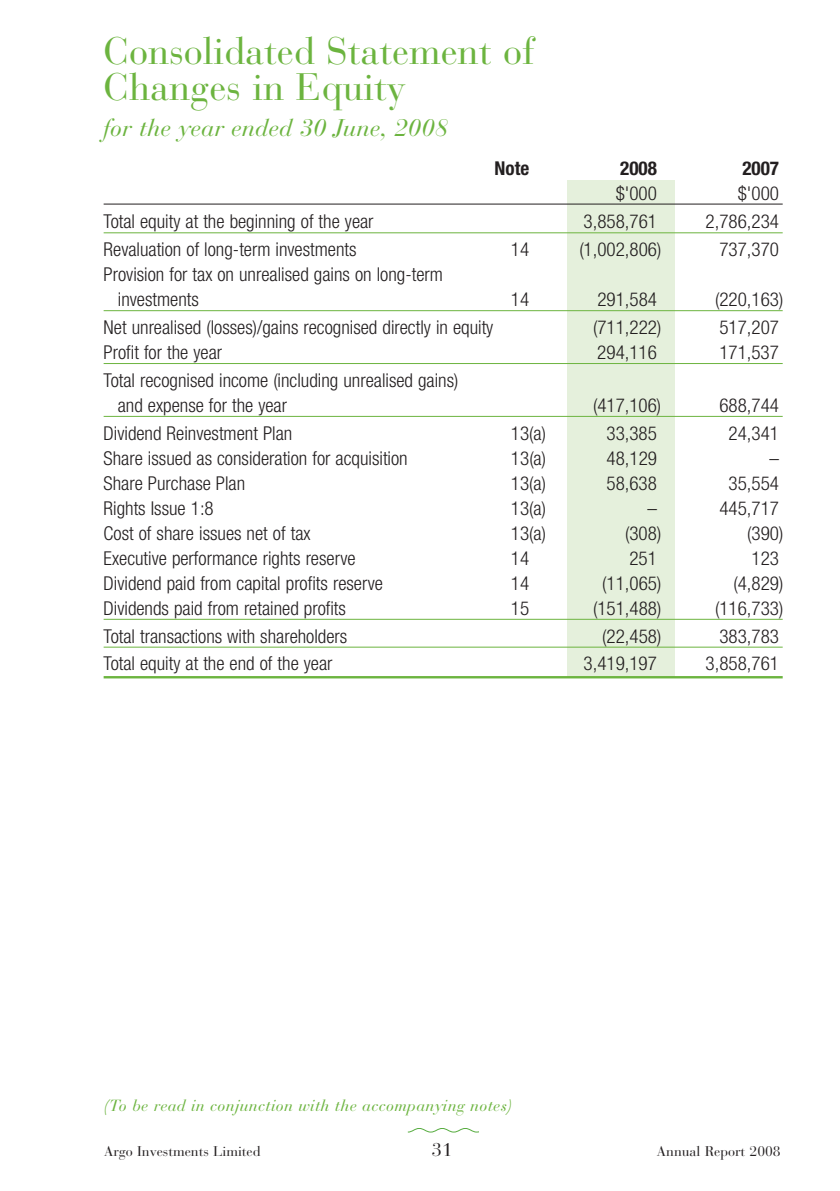
<style>
.page{position:relative;width:840px;height:1191px;background:#fff}
.page>*{position:absolute;margin:0;border:0;box-sizing:border-box;transform-origin:0 0}
.t1{font:38px/36px "Bauer Bodoni";color:#6cb43f}
.t2{font:italic 24px "Bauer Bodoni";color:#6cb43f}
.t3{font:300 condensed 19.2px/25px "Helvetica Neue";color:#231f20}
.t4{font:700 condensed 19.2px "Helvetica Neue";color:#231f20}
.t5{font:18.4px "Bauer Bodoni";color:#231f20}
.t6{font:italic 16px "Bauer Bodoni";letter-spacing:.015em;color:#6cb43f}
.t7{font:14px "Bauer Bodoni";color:#231f20}
</style>
<div class="page">
<svg style="left:407px;top:1128px;width:71px;height:4px"></svg>
<div style="left:566px;top:180px;width:108px;height:497px;background:#e5f0dc"></div>
<hr style="left:104px;top:204px;width:678px;height:1px;background:#231f20">
<hr style="left:104px;top:232px;width:678px;height:1px;background:#6cb43f">
<hr style="left:104px;top:310px;width:678px;height:1px;background:#6cb43f">
<hr style="left:104px;top:363px;width:678px;height:1px;background:#6cb43f">
<hr style="left:104px;top:416px;width:678px;height:1px;background:#6cb43f">
<hr style="left:104px;top:619px;width:678px;height:1px;background:#6cb43f">
<hr style="left:104px;top:647px;width:678px;height:1px;background:#6cb43f">
<hr style="left:104px;top:676px;width:678px;height:2px;background:#6cb43f">
<h1 class="t1" style="left:104px;top:37px;width:432px">Consolidated Statement of<br>Changes in Equity</h1>
<p class="t2" style="left:104px;top:119px;width:346px">for the year ended 30 June, 2008</p>
<p class="t4" style="left:494px;top:162px;width:36px">Note</p>
<p class="t4" style="left:620px;top:162px;width:38px">2008</p>
<p class="t4" style="left:742px;top:162px;width:38px">2007</p>
<p class="t3" style="left:615px;top:183px;width:43px">$'000</p>
<p class="t3" style="left:737px;top:183px;width:43px">$'000</p>
<p class="t3" style="left:104px;top:210px;width:271px">Total equity at the beginning of the year</p>
<p class="t3" style="left:583px;top:210px;width:75px">3,858,761</p>
<p class="t3" style="left:705px;top:210px;width:75px">2,786,234</p>
<p class="t3" style="left:104px;top:238px;width:254px">Revaluation of long-term investments</p>
<p class="t3" style="left:510px;top:238px;width:20px">14</p>
<p class="t3" style="left:579px;top:238px;width:83px">(1,002,806)</p>
<p class="t3" style="left:719px;top:238px;width:61px">737,370</p>
<p class="t3" style="left:118px;top:263px;width:326px;text-indent:-14px">Provision for tax on unrealised gains on long-term investments</p>
<p class="t3" style="left:510px;top:288px;width:20px">14</p>
<p class="t3" style="left:597px;top:288px;width:61px">291,584</p>
<p class="t3" style="left:714px;top:288px;width:70px">(220,163)</p>
<p class="t3" style="left:104px;top:316px;width:391px">Net unrealised (losses)/gains recognised directly in equity</p>
<p class="t3" style="left:593px;top:316px;width:70px">(711,222)</p>
<p class="t3" style="left:719px;top:316px;width:61px">517,207</p>
<p class="t3" style="left:104px;top:341px;width:120px">Profit for the year</p>
<p class="t3" style="left:597px;top:341px;width:61px">294,116</p>
<p class="t3" style="left:719px;top:341px;width:61px">171,537</p>
<p class="t3" style="left:118px;top:369px;width:342px;text-indent:-14px">Total recognised income (including unrealised gains) and expense for the year</p>
<p class="t3" style="left:592px;top:394px;width:70px">(417,106)</p>
<p class="t3" style="left:719px;top:394px;width:61px">688,744</p>
<p class="t3" style="left:104px;top:422px;width:190px">Dividend Reinvestment Plan</p>
<p class="t3" style="left:510px;top:422px;width:36px">13(a)</p>
<p class="t3" style="left:606px;top:422px;width:52px">33,385</p>
<p class="t3" style="left:728px;top:422px;width:52px">24,341</p>
<p class="t3" style="left:104px;top:447px;width:305px">Share issued as consideration for acquisition</p>
<p class="t3" style="left:510px;top:447px;width:36px">13(a)</p>
<p class="t3" style="left:606px;top:447px;width:52px">48,129</p>
<p class="t3" style="left:769px;top:447px;width:11px">–</p>
<p class="t3" style="left:104px;top:472px;width:143px">Share Purchase Plan</p>
<p class="t3" style="left:510px;top:472px;width:36px">13(a)</p>
<p class="t3" style="left:606px;top:472px;width:52px">58,638</p>
<p class="t3" style="left:728px;top:472px;width:52px">35,554</p>
<p class="t3" style="left:104px;top:497px;width:112px">Rights Issue 1:8</p>
<p class="t3" style="left:510px;top:497px;width:36px">13(a)</p>
<p class="t3" style="left:647px;top:497px;width:11px">–</p>
<p class="t3" style="left:719px;top:497px;width:61px">445,717</p>
<p class="t3" style="left:104px;top:522px;width:208px">Cost of share issues net of tax</p>
<p class="t3" style="left:510px;top:522px;width:36px">13(a)</p>
<p class="t3" style="left:625px;top:522px;width:37px">(308)</p>
<p class="t3" style="left:746px;top:522px;width:37px">(390)</p>
<p class="t3" style="left:104px;top:547px;width:253px">Executive performance rights reserve</p>
<p class="t3" style="left:510px;top:547px;width:20px">14</p>
<p class="t3" style="left:629px;top:547px;width:29px">251</p>
<p class="t3" style="left:751px;top:547px;width:29px">123</p>
<p class="t3" style="left:104px;top:572px;width:280px">Dividend paid from capital profits reserve</p>
<p class="t3" style="left:510px;top:572px;width:20px">14</p>
<p class="t3" style="left:602px;top:572px;width:60px">(11,065)</p>
<p class="t3" style="left:733px;top:572px;width:51px">(4,829)</p>
<p class="t3" style="left:104px;top:597px;width:244px">Dividends paid from retained profits</p>
<p class="t3" style="left:510px;top:597px;width:20px">15</p>
<p class="t3" style="left:592px;top:597px;width:70px">(151,488)</p>
<p class="t3" style="left:714px;top:597px;width:70px">(116,733)</p>
<p class="t3" style="left:104px;top:625px;width:245px">Total transactions with shareholders</p>
<p class="t3" style="left:602px;top:625px;width:60px">(22,458)</p>
<p class="t3" style="left:719px;top:625px;width:61px">383,783</p>
<p class="t3" style="left:104px;top:652px;width:230px">Total equity at the end of the year</p>
<p class="t3" style="left:583px;top:652px;width:75px">3,419,197</p>
<p class="t3" style="left:705px;top:652px;width:75px">3,858,761</p>
<p class="t6" style="left:104px;top:1099px;width:410px">(To be read in conjunction with the accompanying notes)</p>
<p class="t7" style="left:104px;top:1145px;width:158px">Argo Investments Limited</p>
<p class="t7" style="left:656px;top:1145px;width:125px">Annual Report 2008</p>
<p class="t5" style="left:431px;top:1142px;width:22px">31</p>
</div>
